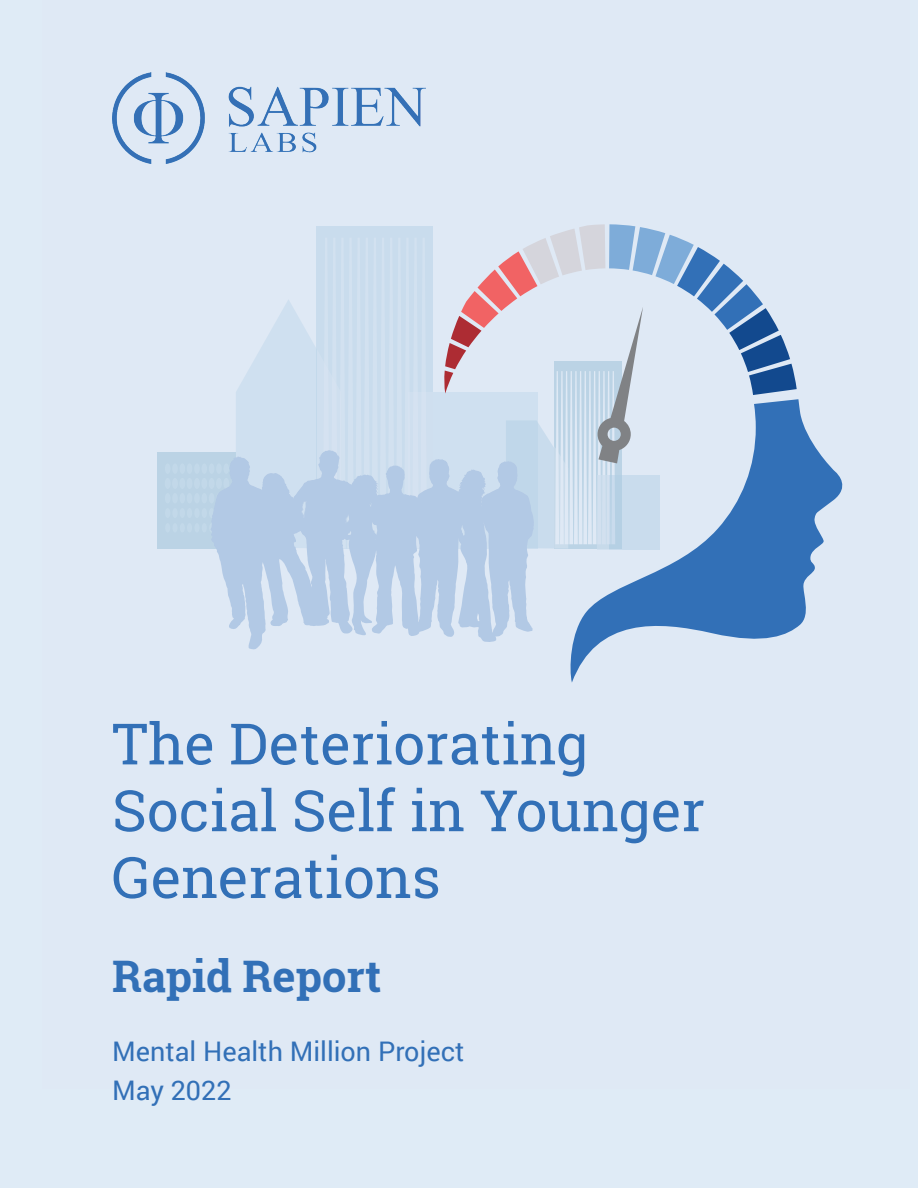
<style>
.page{position:relative;width:918px;height:1188px;background:#dfebf6}
.page>*{position:absolute;margin:0;border:0;box-sizing:border-box;transform-origin:0 0}
.t1{font:57px/66.8px "Roboto Slab";color:#3270b7}
.t2{font:700 43.5px "Roboto Slab";color:#3270b7}
.t3{font:27px/39px "Roboto";color:#3270b7}
</style>
<div class="page">
<div style="left:158px;top:452px;width:78px;height:97px;background:#bbd3e5"></div>
<div style="left:180px;top:463px;width:5px;height:11px;background:#c2d8e9;border-radius:50%"></div>
<div style="left:180px;top:493px;width:5px;height:10px;background:#c2d8e9;border-radius:50%"></div>
<div style="left:180px;top:508px;width:5px;height:10px;background:#c2d8e9;border-radius:50%"></div>
<div style="left:179px;top:478px;width:6px;height:11px;background:#c2d8e9;border-radius:50%"></div>
<div style="left:180px;top:523px;width:5px;height:9px;background:#c2d8e9;border-radius:50%"></div>
<div style="left:187px;top:463px;width:5px;height:11px;background:#c2d8e9;border-radius:50%"></div>
<div style="left:187px;top:493px;width:5px;height:10px;background:#c2d8e9;border-radius:50%"></div>
<div style="left:187px;top:508px;width:5px;height:10px;background:#c2d8e9;border-radius:50%"></div>
<div style="left:187px;top:478px;width:5px;height:11px;background:#c2d8e9;border-radius:50%"></div>
<div style="left:187px;top:523px;width:5px;height:9px;background:#c2d8e9;border-radius:50%"></div>
<div style="left:194px;top:463px;width:6px;height:11px;background:#c2d8e9;border-radius:50%"></div>
<div style="left:194px;top:493px;width:6px;height:10px;background:#c2d8e9;border-radius:50%"></div>
<div style="left:194px;top:508px;width:6px;height:10px;background:#c2d8e9;border-radius:50%"></div>
<div style="left:194px;top:478px;width:6px;height:11px;background:#c2d8e9;border-radius:50%"></div>
<div style="left:202px;top:463px;width:5px;height:11px;background:#c2d8e9;border-radius:50%"></div>
<div style="left:202px;top:493px;width:5px;height:10px;background:#c2d8e9;border-radius:50%"></div>
<div style="left:202px;top:508px;width:5px;height:10px;background:#c2d8e9;border-radius:50%"></div>
<div style="left:201px;top:478px;width:6px;height:11px;background:#c2d8e9;border-radius:50%"></div>
<div style="left:202px;top:523px;width:5px;height:9px;background:#c2d8e9;border-radius:50%"></div>
<div style="left:209px;top:463px;width:5px;height:11px;background:#c2d8e9;border-radius:50%"></div>
<div style="left:209px;top:493px;width:5px;height:10px;background:#c2d8e9;border-radius:50%"></div>
<div style="left:209px;top:508px;width:5px;height:10px;background:#c2d8e9;border-radius:50%"></div>
<div style="left:209px;top:478px;width:6px;height:11px;background:#c2d8e9;border-radius:50%"></div>
<div style="left:209px;top:523px;width:5px;height:9px;background:#c2d8e9;border-radius:50%"></div>
<div style="left:165px;top:463px;width:5px;height:11px;background:#c2d8e9;border-radius:50%"></div>
<div style="left:165px;top:493px;width:5px;height:10px;background:#c2d8e9;border-radius:50%"></div>
<div style="left:165px;top:508px;width:5px;height:10px;background:#c2d8e9;border-radius:50%"></div>
<div style="left:165px;top:478px;width:6px;height:11px;background:#c2d8e9;border-radius:50%"></div>
<div style="left:165px;top:523px;width:5px;height:9px;background:#c2d8e9;border-radius:50%"></div>
<div style="left:172px;top:463px;width:6px;height:11px;background:#c2d8e9;border-radius:50%"></div>
<div style="left:172px;top:493px;width:6px;height:10px;background:#c2d8e9;border-radius:50%"></div>
<div style="left:172px;top:508px;width:6px;height:10px;background:#c2d8e9;border-radius:50%"></div>
<div style="left:172px;top:478px;width:6px;height:11px;background:#c2d8e9;border-radius:50%"></div>
<div style="left:173px;top:523px;width:5px;height:9px;background:#c2d8e9;border-radius:50%"></div>
<svg style="left:570px;top:399px;width:272px;height:284px"></svg>
<svg style="left:211px;top:224px;width:586px;height:425px"></svg>
<img style="left:112px;top:72px;width:313px;height:92px">
<p class="t1" style="left:112px;top:710px;width:594px">The Deteriorating<br>Social Self in Younger<br>Generations</p>
<p class="t2" style="left:112px;top:947px;width:271px">Rapid Report</p>
<p class="t3" style="left:112px;top:1031px;width:354px">Mental Health Million Project<br>May 2022</p>
</div>
